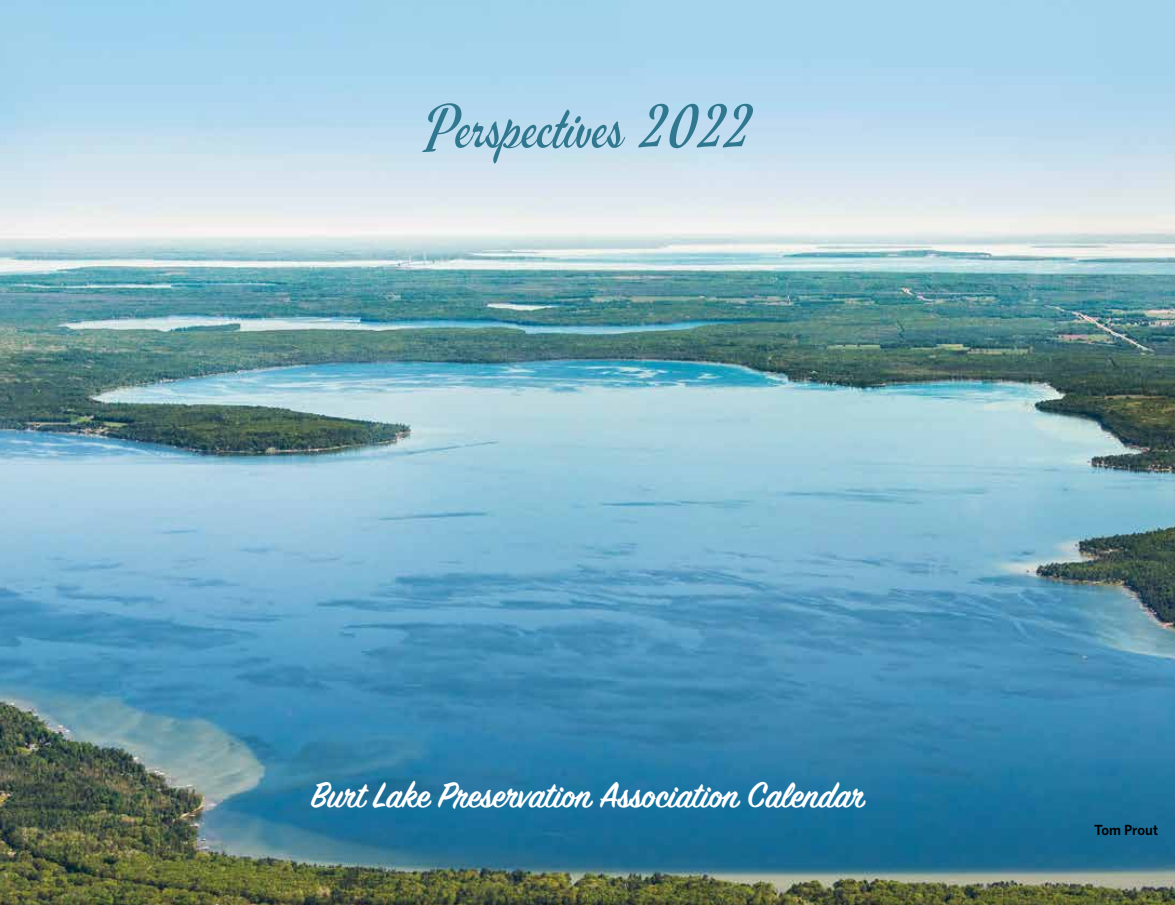
<style>
.page{position:relative;width:1175px;height:905px;background:#fff}
.page>*{position:absolute;margin:0;border:0;box-sizing:border-box;transform-origin:0 0}
.t1{font:57.45px "Mervale Script";color:#30788f}
.t2{font:600 39.75px "Sign Painter House Script";color:#fff}
.t3{font:600 14.7px "Whitney";letter-spacing:-.005em;color:#000}
</style>
<div class="page">
<img style="left:0;top:0;width:1174px;height:904px">
<h1 class="t1" style="left:425px;top:90px;width:325px">Perspectives 2022</h1>
<p class="t2" style="left:311px;top:771px;width:556px">Burt Lake Preservation Association Calendar</p>
<p class="t3" style="left:1094px;top:820px;width:65px">Tom Prout</p>
</div>
